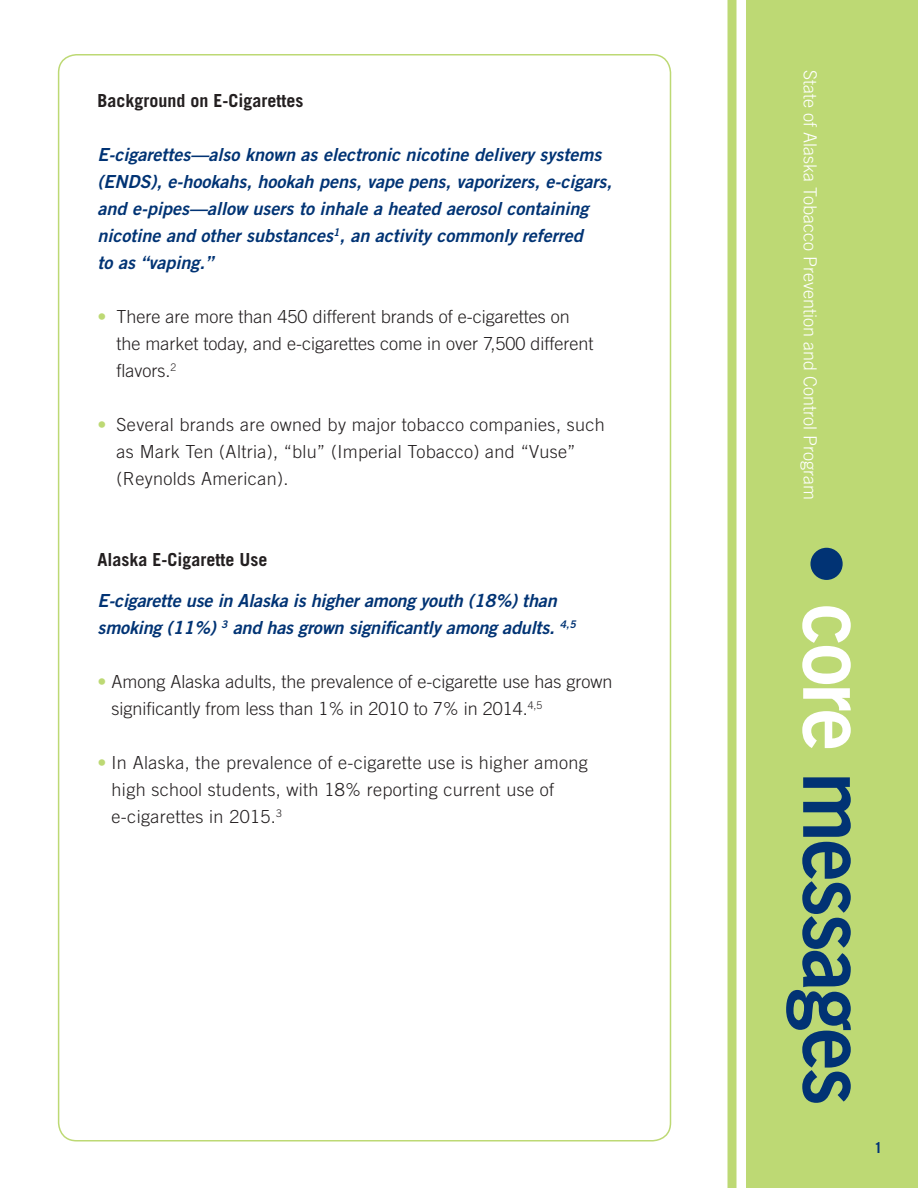
<style>
.page{position:relative;width:918px;height:1188px;background:#fff}
.page>*{position:absolute;margin:0;border:0;box-sizing:border-box;transform-origin:0 0}
.t1{font:89.7px "Trade Gothic LT Std Bd 2";letter-spacing:-.03em;color:#013374;scale:.94 1}
.t2{font:italic 18px/27px "Trade Gothic Bold Two";color:#013374}
.t3{font:300 18px/27px "Trade Gothic LT Std";letter-spacing:.02em;color:#231f20}
.t4{font:300 18px/27px "Trade Gothic LT Std";color:#231f20}
.t5{font:300 18px "Trade Gothic LT Std";color:#fff}
.t6{font:700 18px "Trade Gothic";color:#231f20}
.t7{font:700 15px "Trade Gothic LT Std";color:#013374}
.s1{color:#bdd974}
.s2{color:#fff}
</style>
<div class="page">
<div style="left:746px;top:0;width:172px;height:1188px;background:#bdd974"></div>
<div style="left:728px;top:0;width:8px;height:1188px;background:#bdd974"></div>
<div style="left:810px;top:548px;width:33px;height:32px;background:#013374;border-radius:50%"></div>
<h4 class="t6" style="left:98px;top:90px;width:208px">Background on E-Cigarettes</h4>
<h4 class="t2" style="left:98px;top:141px;width:516px">E-cigarettes—also known as electronic nicotine delivery systems (ENDS), e-hookahs, hookah pens, vape pens, vaporizers, e-cigars, and e-pipes—allow users to inhale a heated aerosol containing nicotine and other substances<sup>1</sup>, an activity commonly referred<br>to as “vaping.”</h4>
<p class="t4" style="left:117px;top:303px;width:479px;text-indent:-19px"><span class="s1">•</span> There are more than 450 different brands of e-cigarettes on the market today, and e-cigarettes come in over 7,500 different flavors.<sup>2</sup></p>
<p class="t3" style="left:117px;top:411px;width:490px;text-indent:-19px"><span class="s1">•</span> Several brands are owned by major tobacco companies, such as Mark Ten (Altria), “blu” (Imperial Tobacco) and “Vuse” (Reynolds American).</p>
<h4 class="t6" style="left:98px;top:549px;width:172px">Alaska E-Cigarette Use</h4>
<h4 class="t2" style="left:98px;top:586px;width:480px">E-cigarette use in Alaska is higher among youth (18%) than smoking (11%) <sup>3</sup> and has grown significantly among adults. <sup>4,5</sup></h4>
<p class="t4" style="left:112px;top:667px;width:503px;text-indent:-14px"><span class="s1">•</span> Among Alaska adults, the prevalence of e-cigarette use has grown significantly from less than 1% in 2010 to 7% in 2014.<sup>4,5</sup></p>
<p class="t3" style="left:112px;top:748px;width:478px;text-indent:-14px"><span class="s1">•</span> In Alaska, the prevalence of e-cigarette use is higher among high school students, with 18% reporting current use of e-cigarettes in 2015.<sup>3</sup></p>
<p class="t5" style="left:821px;top:70px;width:431px;rotate:90deg">State of Alaska Tobacco Prevention and Control Program</p>
<h1 class="t1" style="left:891px;top:604px;width:535px;rotate:90deg"><span class="s2">core</span> messages</h1>
<p class="t7" style="left:874px;top:1138px;width:10px">1</p>
</div>
